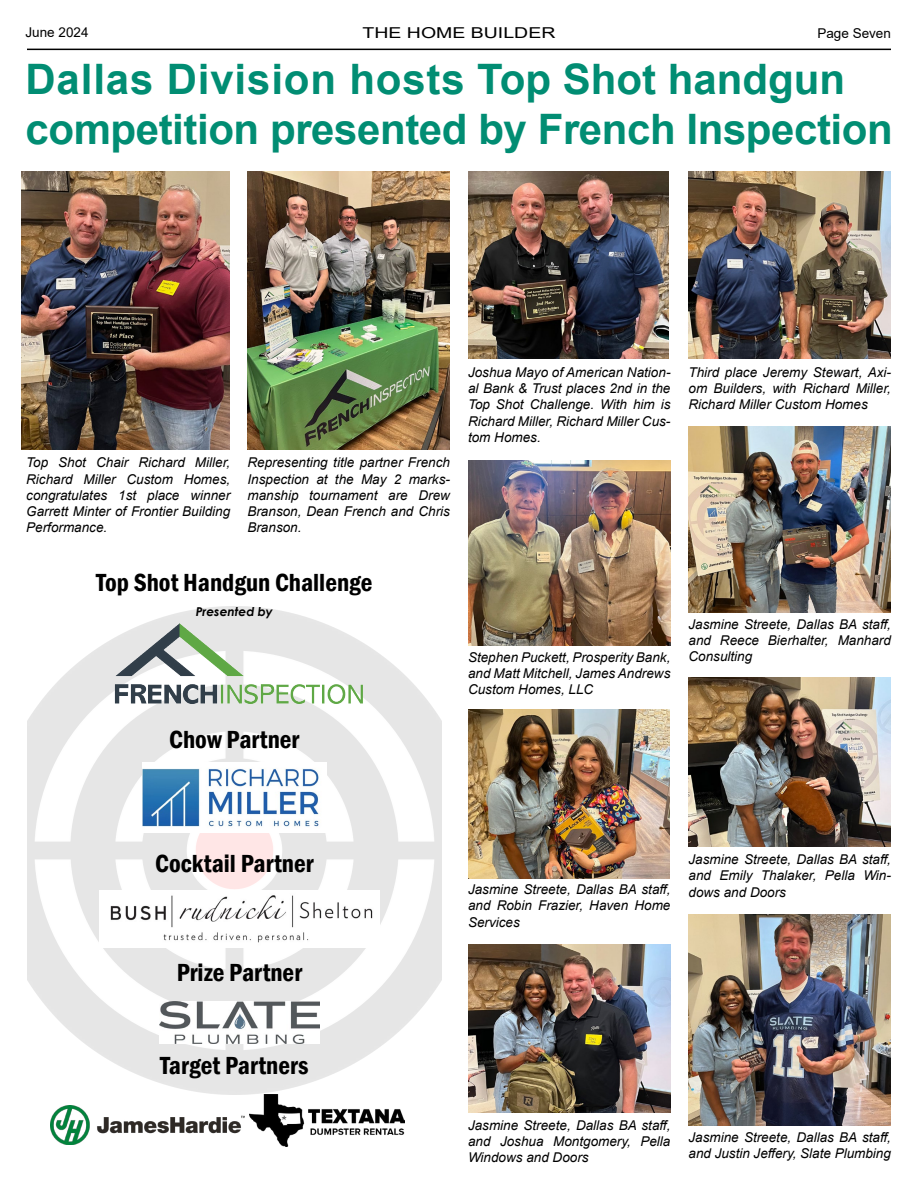
<style>
.page{position:relative;width:918px;height:1188px;background:#fff}
.page>*{position:absolute;margin:0;border:0;box-sizing:border-box;transform-origin:0 0}
.t1{font:700 42px/50.4px "Arial";letter-spacing:-.01em;color:#018d73}
.t2{font:600 condensed 25.5px "Franklin Gothic";color:#000}
.t3{font:15px "Arial";color:#000;scale:1.3 1}
.t4{font:italic 13.5px/16.2px "Arial";color:#000;text-align:justify}
.t5{font:13.5px "Arial";color:#000}
.t6{font:italic 700 12.3px "Century Gothic";color:#000}
</style>
<div class="page">
<hr style="left:27px;top:49px;width:864px;height:1px;background:#000">
<img style="left:27px;top:606px;width:415px;height:488px">
<img style="left:114px;top:624px;width:251px;height:86px">
<img style="left:50px;top:1105px;width:195px;height:40px">
<img style="left:249px;top:1095px;width:155px;height:51px">
<img style="left:143px;top:762px;width:183px;height:70px">
<img style="left:99px;top:890px;width:281px;height:58px">
<img style="left:160px;top:1001px;width:159px;height:43px">
<img style="left:22px;top:171px;width:208px;height:279px">
<img style="left:248px;top:171px;width:202px;height:279px">
<img style="left:468px;top:171px;width:200px;height:188px">
<img style="left:688px;top:172px;width:203px;height:187px">
<img style="left:468px;top:460px;width:202px;height:186px">
<img style="left:688px;top:427px;width:203px;height:185px">
<img style="left:468px;top:709px;width:202px;height:169px">
<img style="left:688px;top:678px;width:203px;height:169px">
<img style="left:468px;top:944px;width:202px;height:169px">
<img style="left:688px;top:914px;width:203px;height:211px">
<p class="t5" style="left:26px;top:23px;width:65px">June 2024</p>
<p class="t3" style="left:363px;top:22px;width:150px">THE HOME BUILDER</p>
<p class="t5" style="left:817px;top:24px;width:75px">Page Seven</p>
<h1 class="t1" style="left:26px;top:54px;width:869px">Dallas Division hosts Top Shot handgun competition presented by French Inspection</h1>
<p class="t4" style="left:26px;top:455px;width:205px">Top Shot Chair Richard Miller, Richard Miller Custom Homes, congratulates 1st place winner Garrett Minter of Frontier Building Performance.</p>
<p class="t4" style="left:247px;top:455px;width:204px">Representing title partner French Inspection at the May 2 marks&shy;manship tournament are Drew Branson, Dean French and Chris Branson.</p>
<h2 class="t2" style="left:96px;top:565px;width:278px">Top Shot Handgun Challenge</h2>
<p class="t6" style="left:196px;top:603px;width:79px">Presented by</p>
<h2 class="t2" style="left:169px;top:722px;width:132px">Chow Partner</h2>
<p class="t4" style="left:468px;top:364px;width:204px">Joshua Mayo of American Nation&shy;al Bank &amp; Trust places 2nd in the Top Shot Challenge. With him is Richard Miller, Richard Miller Cus&shy;tom Homes.</p>
<p class="t4" style="left:688px;top:364px;width:204px">Third place Jeremy Stewart, Axi&shy;om Builders, with Richard Miller, Richard Miller Custom Homes</p>
<p class="t4" style="left:468px;top:649px;width:204px">Stephen Puckett, Prosperity Bank, and Matt Mitchell, James Andrews Custom Homes, LLC</p>
<p class="t4" style="left:688px;top:616px;width:204px">Jasmine Streete, Dallas BA staff, and Reece Bierhalter, Manhard Consulting</p>
<h2 class="t2" style="left:155px;top:847px;width:160px">Cocktail Partner</h2>
<h2 class="t2" style="left:177px;top:956px;width:127px">Prize Partner</h2>
<h2 class="t2" style="left:160px;top:1049px;width:150px">Target Partners</h2>
<p class="t4" style="left:468px;top:882px;width:204px">Jasmine Streete, Dallas BA staff, and Robin Frazier, Haven Home Services</p>
<p class="t4" style="left:688px;top:852px;width:204px">Jasmine Streete, Dallas BA staff, and Emily Thalaker, Pella Win&shy;dows and Doors</p>
<p class="t4" style="left:468px;top:1117px;width:204px">Jasmine Streete, Dallas BA staff, and Joshua Montgomery, Pella Windows and Doors</p>
<p class="t4" style="left:688px;top:1129px;width:204px">Jasmine Streete, Dallas BA staff, and Justin Jeffery, Slate Plumbing</p>
</div>
